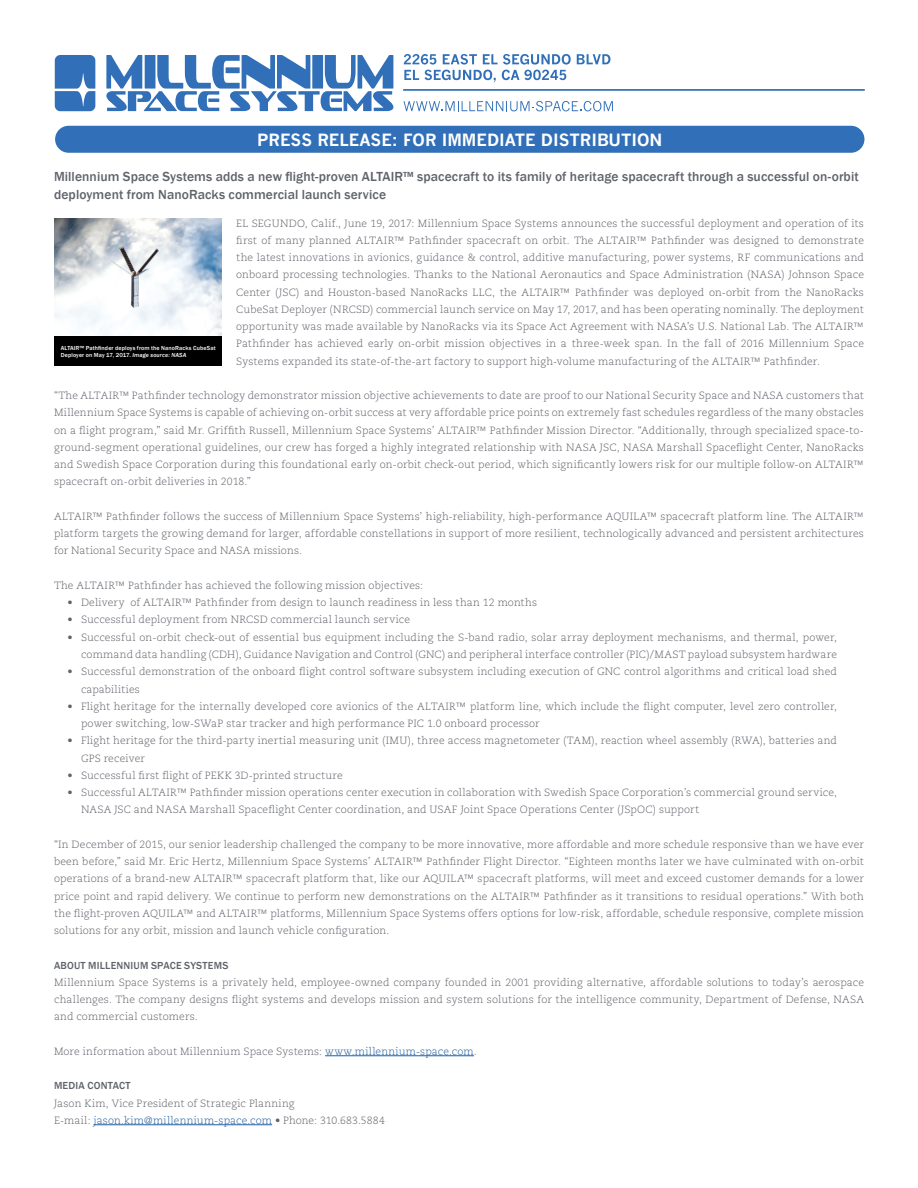
<style>
.page{position:relative;width:918px;height:1188px;background:#fff}
.page>*{position:absolute;margin:0;border:0;box-sizing:border-box;transform-origin:0 0}
.t1{font:700 16.5px "News Gothic";color:#fff}
.t2{font:500 13.5px/18px "Franklin Gothic";letter-spacing:.01em;color:#5f636a}
.t3{font:300 10.5px/17.2px "Caecilia LT Std";letter-spacing:.015em;color:#5f636a;text-align:justify}
.t4{font:500 10.5px "Franklin Gothic";letter-spacing:.02em;color:#5f636a}
.t5{font:500 6px/7.2px "Franklin Gothic";letter-spacing:.02em;color:#fff}
.s1{color:#215e9e}
.s2{font-style:italic}
</style>
<div class="page">
<hr style="left:325px;top:1056px;width:149px;height:1px;background:#215e9e">
<hr style="left:94px;top:1125px;width:178px;height:1px;background:#215e9e">
<hr style="left:403px;top:89px;width:462px;height:2px;background:#3170b8">
<svg style="left:55px;top:55px;width:40px;height:56px;background:#457dbe"></svg>
<svg style="left:106px;top:55px;width:287px;height:56px"></svg>
<svg style="left:577px;top:54px;width:33px;height:10px"></svg>
<svg style="left:404px;top:54px;width:167px;height:28px"></svg>
<svg style="left:404px;top:101px;width:209px;height:10px"></svg>
<div style="left:55px;top:126px;width:809px;height:27px;background:#3170b8;border-radius:14px"></div>
<img style="left:54px;top:219px;width:168px;height:117px">
<div style="left:54px;top:336px;width:168px;height:30px;background:#000"></div>
<h1 class="t1" style="left:257px;top:130px;width:407px">PRESS RELEASE: FOR IMMEDIATE DISTRIBUTION</h1>
<p class="t2" style="left:54px;top:168px;width:806px">Millennium Space Systems adds a new flight-proven ALTAIR™ spacecraft to its family of heritage spacecraft through a successful on-orbit deployment from NanoRacks commercial launch service</p>
<p class="t3" style="left:236px;top:215px;width:629px">EL SEGUNDO, Calif., June 19, 2017: Millennium Space Systems announces the successful deployment and operation of its first of many planned ALTAIR™ Pathfinder spacecraft on orbit. The ALTAIR™ Pathfinder was designed to demonstrate the latest innovations in avionics, guidance &amp; control, additive manufacturing, power systems, RF communications and onboard processing technologies. Thanks to the National Aeronautics and Space Administration (NASA) Johnson Space Center (JSC) and Houston-based NanoRacks LLC, the ALTAIR™ Pathfinder was deployed on-orbit from the NanoRacks CubeSat Deployer (NRCSD) commercial launch service on May 17, 2017, and has been operating nominally. The deployment opportunity was made available by NanoRacks via its Space Act Agreement with NASA’s U.S. National Lab. The ALTAIR™ Pathfinder has achieved early on-orbit mission objectives in a three-week span. In the fall of 2016 Millennium Space Systems expanded its state-of-the-art factory to support high-volume manufacturing of the ALTAIR™ Pathfinder.</p>
<p class="t3" style="left:54px;top:387px;width:812px">“The ALTAIR™ Pathfinder technology demonstrator mission objective achievements to date are proof to our National Security Space and NASA customers that Millennium Space Systems is capable of achieving on-orbit success at very affordable price points on extremely fast schedules regardless of the many obstacles on a flight program,” said Mr. Griffith Russell, Millennium Space Systems’ ALTAIR™ Pathfinder Mission Director. “Additionally, through specialized space-to&shy;ground-segment operational guidelines, our crew has forged a highly integrated relationship with NASA JSC, NASA Marshall Spaceflight Center, NanoRacks and Swedish Space Corporation during this foundational early on-orbit check-out period, which significantly lowers risk for our multiple follow-on ALTAIR™ spacecraft on-orbit deliveries in 2018.”</p>
<p class="t3" style="left:54px;top:508px;width:812px">ALTAIR™ Pathfinder follows the success of Millennium Space Systems’ high-reliability, high-performance AQUILA™ spacecraft platform line. The ALTAIR™ platform targets the growing demand for larger, affordable constellations in support of more resilient, technologically advanced and persistent architectures for National Security Space and NASA missions.</p>
<p class="t3" style="left:54px;top:577px;width:371px">The ALTAIR™ Pathfinder has achieved the following mission objectives:</p>
<p class="t3" style="left:68px;top:594px;width:471px">• Delivery of ALTAIR™ Pathfinder from design to launch readiness in less than 12 months</p>
<p class="t3" style="left:68px;top:612px;width:344px">• Successful deployment from NRCSD commercial launch service</p>
<p class="t3" style="left:68px;top:629px;width:771px;text-align:right">• Successful on-orbit check-out of essential bus equipment including the S-band radio, solar array deployment mechanisms, and thermal, power, command data handling (CDH), Guidance Navigation and Control (GNC) and peripheral interface controller (PIC)/MAST payload subsystem hardware</p>
<p class="t3" style="left:81px;top:663px;width:757px;text-indent:-14px">• Successful demonstration of the onboard flight control software subsystem including execution of GNC control algorithms and critical load shed capabilities</p>
<p class="t3" style="left:81px;top:698px;width:758px;text-indent:-14px">• Flight heritage for the internally developed core avionics of the ALTAIR™ platform line, which include the flight computer, level zero controller, power switching, low-SWaP star tracker and high performance PIC 1.0 onboard processor</p>
<p class="t3" style="left:81px;top:732px;width:758px;text-indent:-14px">• Flight heritage for the third-party inertial measuring unit (IMU), three access magnetometer (TAM), reaction wheel assembly (RWA), batteries and<br>GPS receiver</p>
<p class="t3" style="left:68px;top:767px;width:277px">• Successful first flight of PEKK 3D-printed structure</p>
<p class="t3" style="left:81px;top:784px;width:757px;text-indent:-14px">• Successful ALTAIR™ Pathfinder mission operations center execution in collaboration with Swedish Space Corporation’s commercial ground service,<br>NASA JSC and NASA Marshall Spaceflight Center coordination, and USAF Joint Space Operations Center (JSpOC) support</p>
<p class="t3" style="left:54px;top:836px;width:812px">“In December of 2015, our senior leadership challenged the company to be more innovative, more affordable and more schedule responsive than we have ever been before,” said Mr. Eric Hertz, Millennium Space Systems’ ALTAIR™ Pathfinder Flight Director. “Eighteen months later we have culminated with on-orbit operations of a brand-new ALTAIR™ spacecraft platform that, like our AQUILA™ spacecraft platforms, will meet and exceed customer demands for a lower price point and rapid delivery. We continue to perform new demonstrations on the ALTAIR™ Pathfinder as it transitions to residual operations.” With both the flight-proven AQUILA™ and ALTAIR™ platforms, Millennium Space Systems offers options for low-risk, affordable, schedule responsive, complete mission solutions for any orbit, mission and launch vehicle configuration.</p>
<p class="t4" style="left:54px;top:959px;width:176px">ABOUT MILLENNIUM SPACE SYSTEMS</p>
<p class="t3" style="left:54px;top:974px;width:812px">Millennium Space Systems is a privately held, employee-owned company founded in 2001 providing alternative, affordable solutions to today’s aerospace challenges. The company designs flight systems and develops mission and system solutions for the intelligence community, Department of Defense, NASA and commercial customers.</p>
<p class="t3" style="left:54px;top:1043px;width:424px">More information about Millennium Space Systems: <span class="s1">www.millennium-space.com</span>.</p>
<p class="t4" style="left:54px;top:1079px;width:78px">MEDIA CONTACT</p>
<p class="t3" style="left:54px;top:1095px;width:332px">Jason Kim, Vice President of Strategic Planning<br>E-mail: <span class="s1">jason.kim@millennium-space.com</span> • Phone: 310.683.5884</p>
<p class="t5" style="left:61px;top:344px;width:156px">ALTAIR™ Pathfinder deploys from the NanoRacks CubeSat<br>Deployer on May 17, 2017. <span class="s2">Image source: NASA</span></p>
</div>
